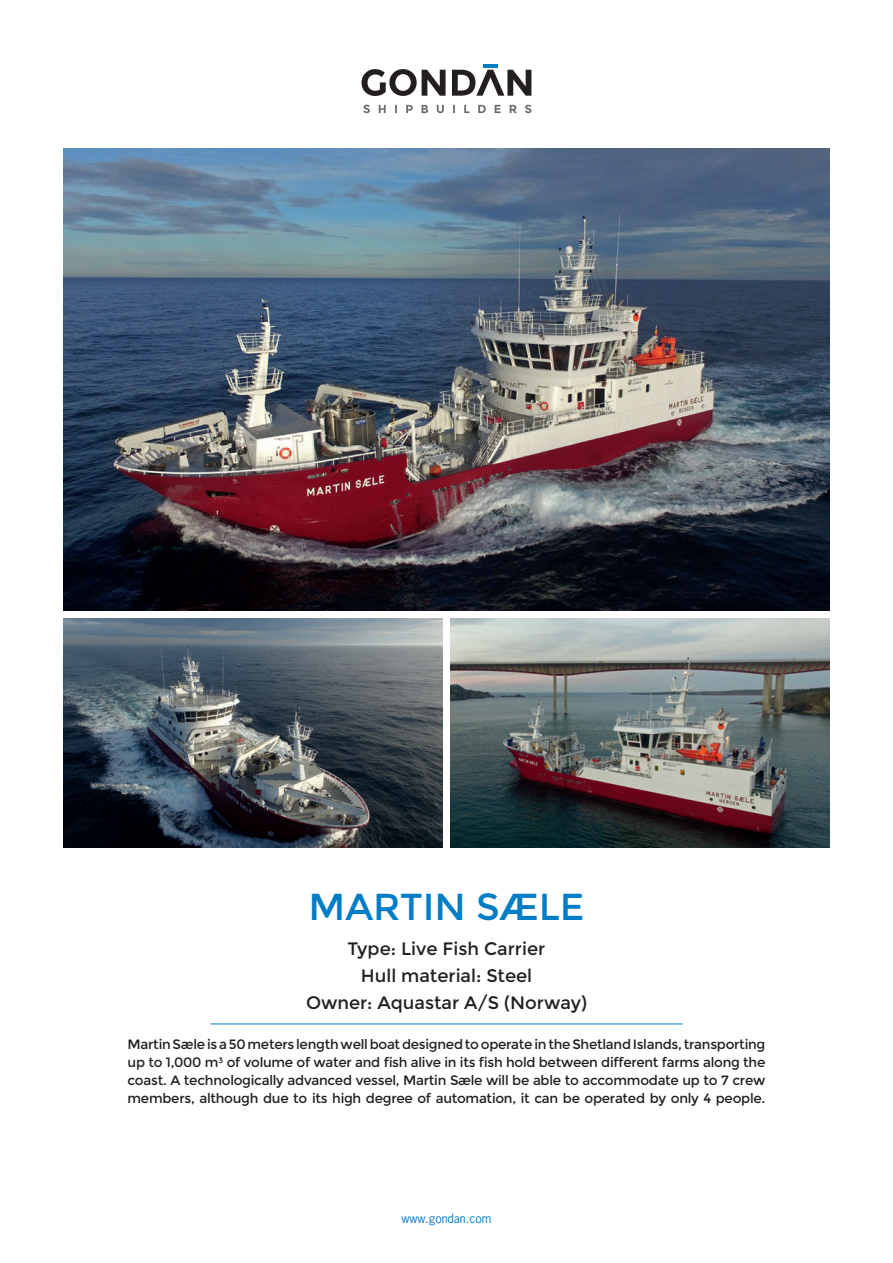
<style>
.page{position:relative;width:893px;height:1263px;background:#fff}
.page>*{position:absolute;margin:0;border:0;box-sizing:border-box;transform-origin:0 0}
.t1{font:37.5px "Montserrat";color:#007dc5}
.t2{font:18px/27px "Montserrat";color:#231f20;text-align:center}
.t3{font:13.5px/18px "Montserrat";letter-spacing:-.02em;color:#231f20;text-align:justify}
.t4{font:12px "News Gothic Std";color:#007dc5}
</style>
<div class="page">
<svg style="left:363px;top:105px;width:168px;height:8px"></svg>
<svg style="left:362px;top:69px;width:169px;height:27px"></svg>
<hr style="left:483px;top:64px;width:15px;height:3px;background:#007dc5">
<hr style="left:210px;top:1023px;width:472px;height:1px;background:#007dc5">
<img style="left:64px;top:149px;width:765px;height:461px">
<img style="left:64px;top:619px;width:378px;height:229px">
<img style="left:451px;top:619px;width:378px;height:229px">
<h1 class="t1" style="left:308px;top:884px;width:277px">MARTIN SÆLE</h1>
<h2 class="t2" style="left:306px;top:935px;width:282px">Type: Live Fish Carrier<br>Hull material: Steel<br>Owner: Aquastar A/S (Norway)</h2>
<p class="t3" style="left:128px;top:1035px;width:639px">Martin Sæle is a 50 meters length well boat designed to operate in the Shetland Islands, transporting up to 1,000 m³ of volume of water and fish alive in its fish hold between different farms along the coast. A technologically advanced vessel, Martin Sæle will be able to accommodate up to 7 crew members, although due to its high degree of automation, it can be operated by only 4 people.</p>
<p class="t4" style="left:402px;top:1211px;width:91px">www.gondan.com</p>
</div>
